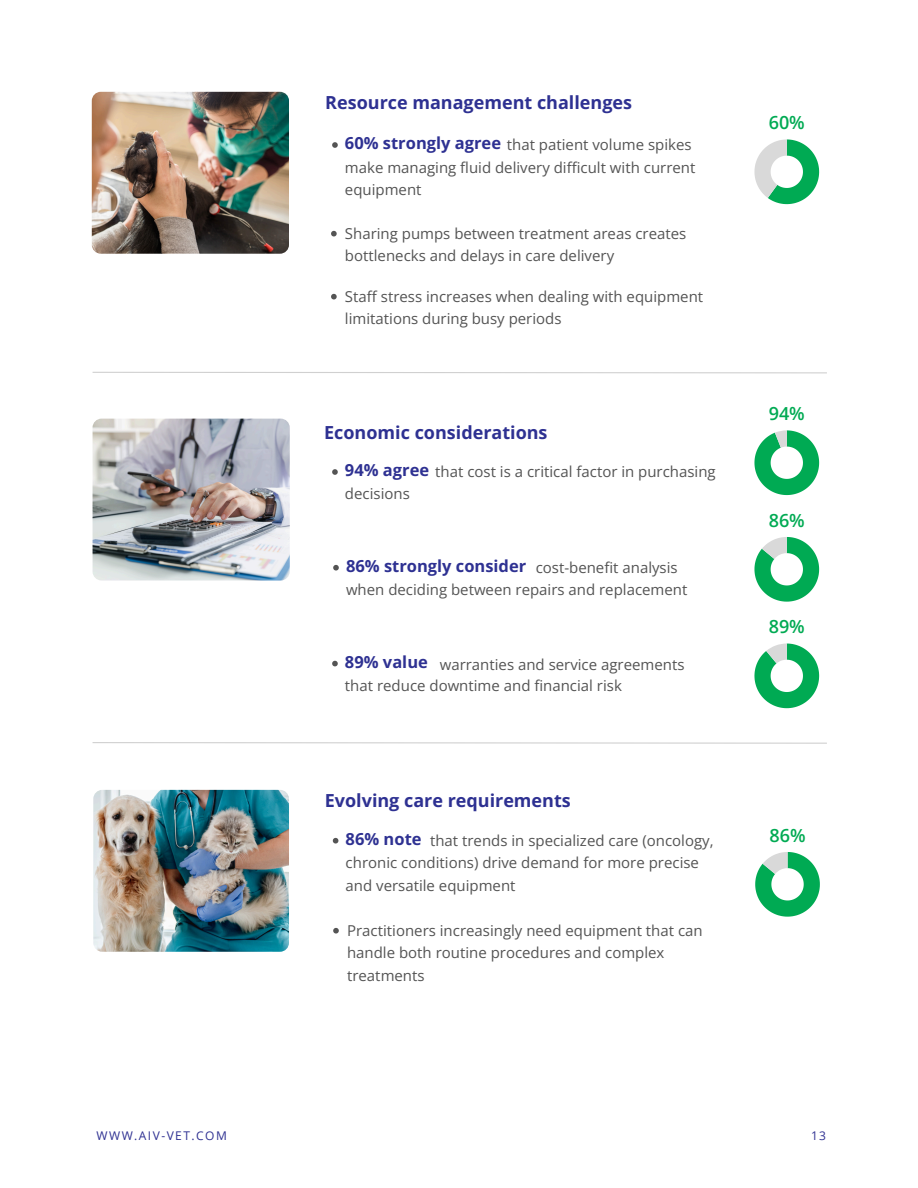
<style>
.page{position:relative;width:918px;height:1188px;background:#fff}
.page>*{position:absolute;margin:0;border:0;box-sizing:border-box;transform-origin:0 0}
.t1{font:700 18px "Open Sans";color:#2e3192}
.t2{font:600 18px "Open Sans";color:#00aa53}
.t3{font:700 16.5px "Open Sans";color:#2e3192}
.t4{font:15px/22.5px "Open Sans";color:#545454}
.t5{font:12px "Open Sans";letter-spacing:.125em;color:#2f3192}
.s1{font-weight:700;font-size:16.5px;color:#2e3192}
</style>
<div class="page">
<img style="left:92px;top:92px;width:197px;height:162px;border-radius:9px">
<img style="left:93px;top:419px;width:196px;height:162px;border-radius:9px">
<img style="left:93px;top:790px;width:196px;height:162px;border-radius:9px">
<svg style="left:754px;top:139px;width:65px;height:65px"></svg>
<svg style="left:332px;top:142px;width:6px;height:6px"></svg>
<svg style="left:331px;top:231px;width:6px;height:5px"></svg>
<svg style="left:331px;top:294px;width:6px;height:5px"></svg>
<svg style="left:332px;top:469px;width:6px;height:6px"></svg>
<svg style="left:333px;top:838px;width:5px;height:6px"></svg>
<svg style="left:333px;top:928px;width:6px;height:6px"></svg>
<svg style="left:754px;top:430px;width:65px;height:65px"></svg>
<svg style="left:755px;top:852px;width:65px;height:65px"></svg>
<svg style="left:754px;top:537px;width:65px;height:65px"></svg>
<svg style="left:754px;top:644px;width:65px;height:64px"></svg>
<svg style="left:92px;top:372px;width:735px;height:2px"></svg>
<svg style="left:92px;top:742px;width:735px;height:2px"></svg>
<svg style="left:333px;top:565px;width:6px;height:6px"></svg>
<svg style="left:332px;top:661px;width:6px;height:5px"></svg>
<h2 class="t1" style="left:325px;top:90px;width:308px">Resource management challenges</h2>
<p class="t4" style="left:345px;top:133px;width:348px"><span class="s1">60% strongly agree</span> that patient volume spikes</p>
<p class="t4" style="left:345px;top:156px;width:352px">make managing fluid delivery difficult with current equipment</p>
<h1 class="t4" style="left:345px;top:222px;width:343px">Sharing pumps between treatment areas creates bottlenecks and delays in care delivery</h1>
<p class="t4" style="left:345px;top:285px;width:360px">Staff stress increases when dealing with equipment limitations during busy periods</p>
<p class="t1" style="left:324px;top:419px;width:225px">Economic considerations</p>
<p class="t4" style="left:345px;top:460px;width:372px"><span class="s1">94% agree</span> that cost is a critical factor in purchasing</p>
<h1 class="t4" style="left:345px;top:482px;width:66px">decisions</h1>
<p class="t3" style="left:346px;top:554px;width:182px">86% strongly consider</p>
<h1 class="t4" style="left:346px;top:578px;width:343px">when deciding between repairs and replacement</h1>
<p class="t4" style="left:536px;top:556px;width:144px">cost-benefit analysis</p>
<h1 class="t3" style="left:345px;top:650px;width:84px">89% value</h1>
<p class="t4" style="left:345px;top:674px;width:278px">that reduce downtime and financial risk</p>
<p class="t4" style="left:440px;top:653px;width:246px">warranties and service agreements</p>
<p class="t1" style="left:325px;top:788px;width:248px">Evolving care requirements</p>
<h2 class="t3" style="left:346px;top:827px;width:77px">86% note</h2>
<h2 class="t4" style="left:346px;top:851px;width:355px">chronic conditions) drive demand for more precise and versatile equipment</h2>
<p class="t4" style="left:347px;top:919px;width:357px">Practitioners increasingly need equipment that can handle both routine procedures and complex treatments</p>
<p class="t4" style="left:430px;top:829px;width:285px">that trends in specialized care (oncology,</p>
<h2 class="t2" style="left:769px;top:110px;width:38px">60%</h2>
<h2 class="t2" style="left:769px;top:401px;width:38px">94%</h2>
<p class="t2" style="left:769px;top:507px;width:38px">86%</p>
<h2 class="t2" style="left:769px;top:614px;width:38px">89%</h2>
<h2 class="t2" style="left:769px;top:822px;width:38px">86%</h2>
<h1 class="t5" style="left:97px;top:1127px;width:132px">WWW.AIV-VET.COM</h1>
<p class="t5" style="left:811px;top:1127px;width:17px">13</p>
</div>
